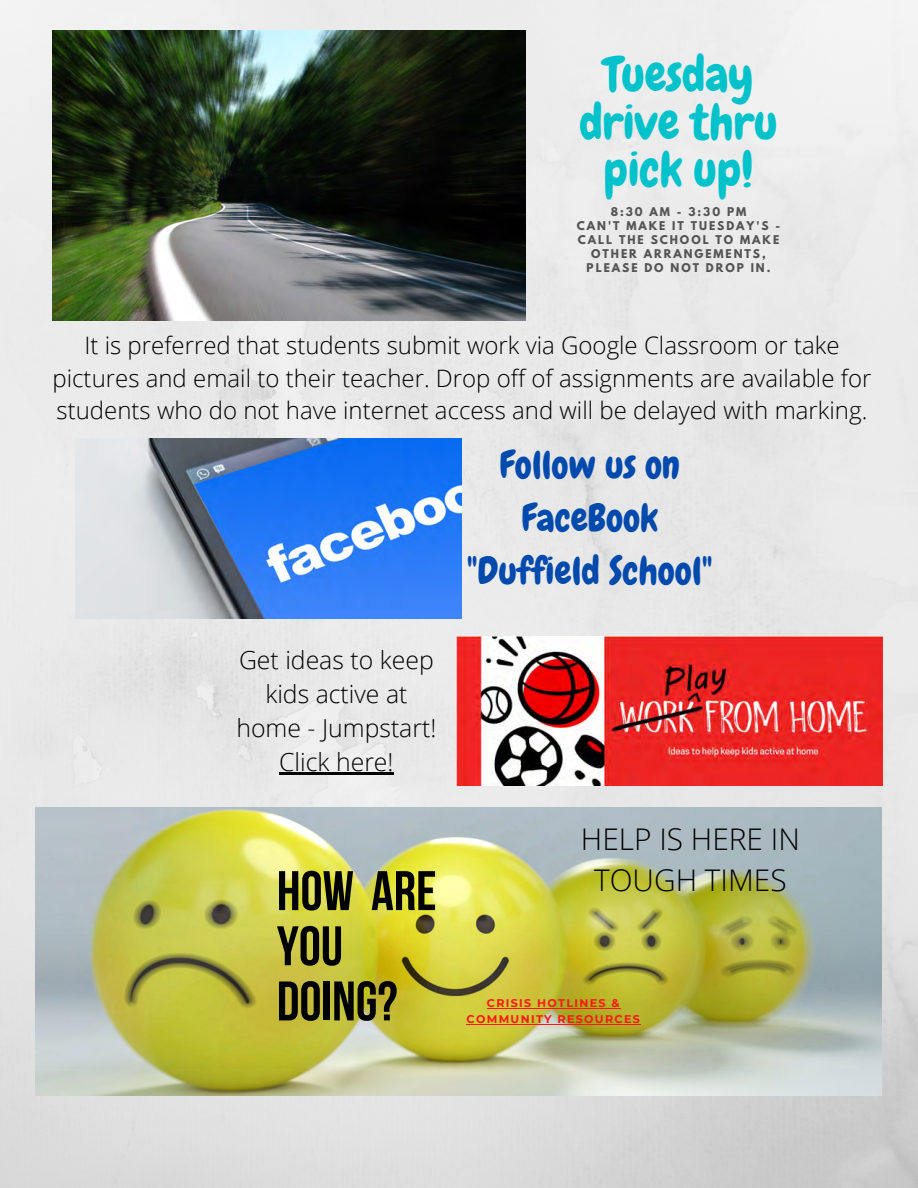
<style>
.page{position:relative;width:918px;height:1188px;background:#fff}
.page>*{position:absolute;margin:0;border:0;box-sizing:border-box;transform-origin:0 0}
.t1{font:700 55.65px/55.2px "Bebas Neue";color:#000}
.t2{font:48.3px/47.5px "Chewy";color:#00c2cb;text-align:center}
.t3{font:38.1px/53.2px "Chewy";color:#004aad;text-align:center}
.t4{font:300 29.85px/41.1px "Open Sans";color:#000;text-align:center}
.t5{font:300 24.75px/34px "Open Sans";color:#000;text-align:center}
.t6{font:300 24px/32.7px "Open Sans";color:#000;text-align:center}
.t7{font:700 11.1px/16px "Montserrat";letter-spacing:.12em;color:#ff1616;text-align:center}
.t8{font:700 10.65px/14px "League Spartan";letter-spacing:.18em;color:#545454;text-align:center}
</style>
<div class="page">
<img style="left:0;top:0;width:918px;height:1188px">
<img style="left:76px;top:439px;width:386px;height:180px">
<img style="left:52px;top:30px;width:474px;height:291px">
<img style="left:457px;top:637px;width:425px;height:148px">
<hr style="left:279px;top:773px;width:115px;height:2px;background:#000">
<img style="left:36px;top:808px;width:846px;height:288px">
<hr style="left:487px;top:1008px;width:134px;height:1px;background:#ff1616">
<hr style="left:467px;top:1024px;width:174px;height:1px;background:#ff1616">
<h2 class="t2" style="left:579px;top:51px;width:200px">Tuesday drive thru pick up!</h2>
<p class="t8" style="left:577px;top:206px;width:205px">8:30 AM - 3:30 PM<br>CAN'T MAKE IT TUESDAY'S -<br>CALL THE SCHOOL TO MAKE<br>OTHER ARRANGEMENTS,<br>PLEASE DO NOT DROP IN.</p>
<p class="t6" style="left:53px;top:328px;width:820px">It is preferred that students submit work via Google Classroom or take pictures and email to their teacher. Drop off of assignments are available for students who do not have internet access and will be delayed with marking.</p>
<h3 class="t3" style="left:467px;top:438px;width:247px">Follow us on<br>FaceBook "Duffield School"</h3>
<p class="t5" style="left:236px;top:642px;width:201px">Get ideas to keep kids active at home - Jumpstart!<br>Click here!</p>
<h1 class="t1" style="left:277px;top:869px;width:161px">HOW ARE<br>YOU<br>DOING?</h1>
<p class="t4" style="left:581px;top:818px;width:221px">HELP IS HERE IN<br>TOUGH TIMES</p>
<p class="t7" style="left:467px;top:995px;width:175px">CRISIS HOTLINES &amp;<br>COMMUNITY RESOURCES</p>
</div>
